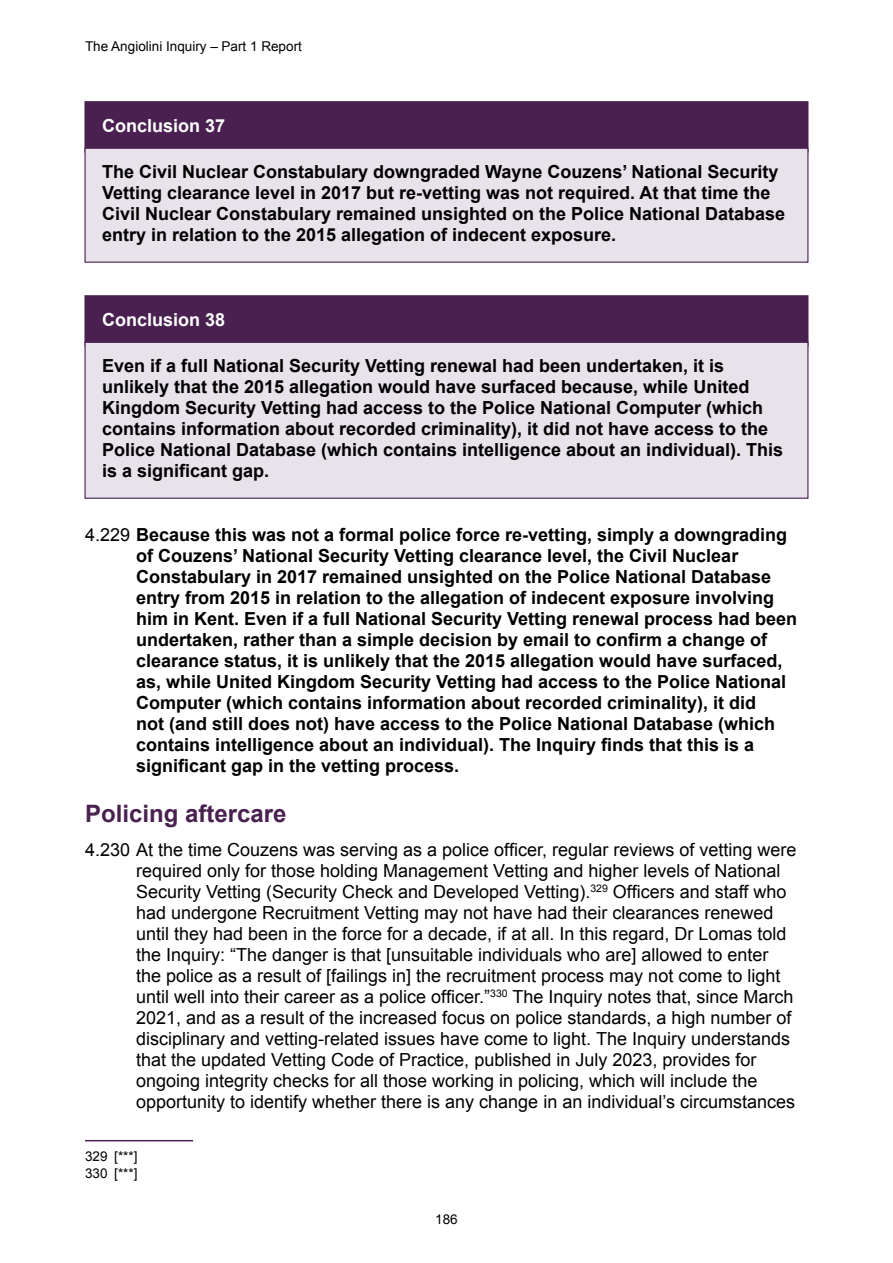
<style>
.page{position:relative;width:893px;height:1263px;background:#fff}
.page>*{position:absolute;margin:0;border:0;box-sizing:border-box;transform-origin:0 0}
.Heading_3{font:700 24px "Arial";color:#492050}
.Body_Text_Numbered{font:18px/21px "Arial";color:#000}
.Body_Text_Numbered-2{font:700 18px/21px "Arial";color:#000}
.Conc_Text_Last{font:700 18px/21px "Arial";color:#000}
.Conc_Text_Head{font:700 18px "Arial";color:#fff}
.Footnote_text{font:13.5px "Arial";color:#000}
.s1{font-weight:400}
</style>
<div class="page">
<div style="left:85px;top:102px;width:723px;height:51px;background:#492050"></div>
<div style="left:84px;top:101px;width:724px;height:52px;border:1px solid #492050"></div>
<div style="left:84px;top:148px;width:724px;height:115px;background:#e8e2ea;border:1px solid #492050"></div>
<div style="left:85px;top:296px;width:723px;height:51px;background:#492050"></div>
<div style="left:84px;top:295px;width:724px;height:52px;border:1px solid #492050"></div>
<div style="left:84px;top:342px;width:724px;height:157px;background:#e8e2ea;border:1px solid #492050"></div>
<hr style="left:85px;top:1140px;width:108px;height:1px;background:#492050">
<p class="Footnote_text" style="left:85px;top:38px;width:218px">The Angiolini Inquiry – Part 1 Report</p>
<p class="Conc_Text_Head" style="left:102px;top:114px;width:125px">Conclusion 37</p>
<p class="Conc_Text_Last" style="left:102px;top:162px;width:685px">The Civil Nuclear Constabulary downgraded Wayne Couzens’ National Security Vetting clearance level in 2017 but re-vetting was not required. At that time the Civil Nuclear Constabulary remained unsighted on the Police National Database entry in relation to the 2015 allegation of indecent exposure.</p>
<p class="Conc_Text_Head" style="left:102px;top:308px;width:125px">Conclusion 38</p>
<p class="Conc_Text_Last" style="left:102px;top:356px;width:683px">Even if a full National Security Vetting renewal had been undertaken, it is unlikely that the 2015 allegation would have surfaced because, while United Kingdom Security Vetting had access to the Police National Computer (which contains information about recorded criminality), it did not have access to the Police National Database (which contains intelligence about an individual). This is a significant gap.</p>
<p class="Body_Text_Numbered-2" style="left:136px;top:525px;width:663px;text-indent:-51px"><span class="s1">4.229</span> Because this was not a formal police force re-vetting, simply a downgrading of Couzens’ National Security Vetting clearance level, the Civil Nuclear Constabulary in 2017 remained unsighted on the Police National Database entry from 2015 in relation to the allegation of indecent exposure involving him in Kent. Even if a full National Security Vetting renewal process had been undertaken, rather than a simple decision by email to confirm a change of clearance status, it is unlikely that the 2015 allegation would have surfaced, as, while United Kingdom Security Vetting had access to the Police National Computer (which contains information about recorded criminality), it did<br>not (and still does not) have access to the Police National Database (which contains intelligence about an individual). The Inquiry finds that this is a significant gap in the vetting process.</p>
<h3 class="Heading_3" style="left:85px;top:797px;width:203px">Policing aftercare</h3>
<p class="Body_Text_Numbered" style="left:136px;top:839px;width:662px;text-indent:-51px">4.230 At the time Couzens was serving as a police officer, regular reviews of vetting were required only for those holding Management Vetting and higher levels of National Security Vetting (Security Check and Developed Vetting).<sup>329</sup> Officers and staff who had undergone Recruitment Vetting may not have had their clearances renewed until they had been in the force for a decade, if at all. In this regard, Dr Lomas told the Inquiry: “The danger is that [unsuitable individuals who are] allowed to enter the police as a result of [failings in] the recruitment process may not come to light until well into their career as a police officer.”<sup>330</sup> The Inquiry notes that, since March 2021, and as a result of the increased focus on police standards, a high number of disciplinary and vetting-related issues have come to light. The Inquiry understands that the updated Vetting Code of Practice, published in July 2023, provides for ongoing integrity checks for all those working in policing, which will include the opportunity to identify whether there is any change in an individual’s circumstances</p>
<p class="Footnote_text" style="left:85px;top:1148px;width:54px">329 [***]</p>
<p class="Footnote_text" style="left:85px;top:1164px;width:54px">330 [***]</p>
<p class="Footnote_text" style="left:435px;top:1211px;width:24px">186</p>
</div>
